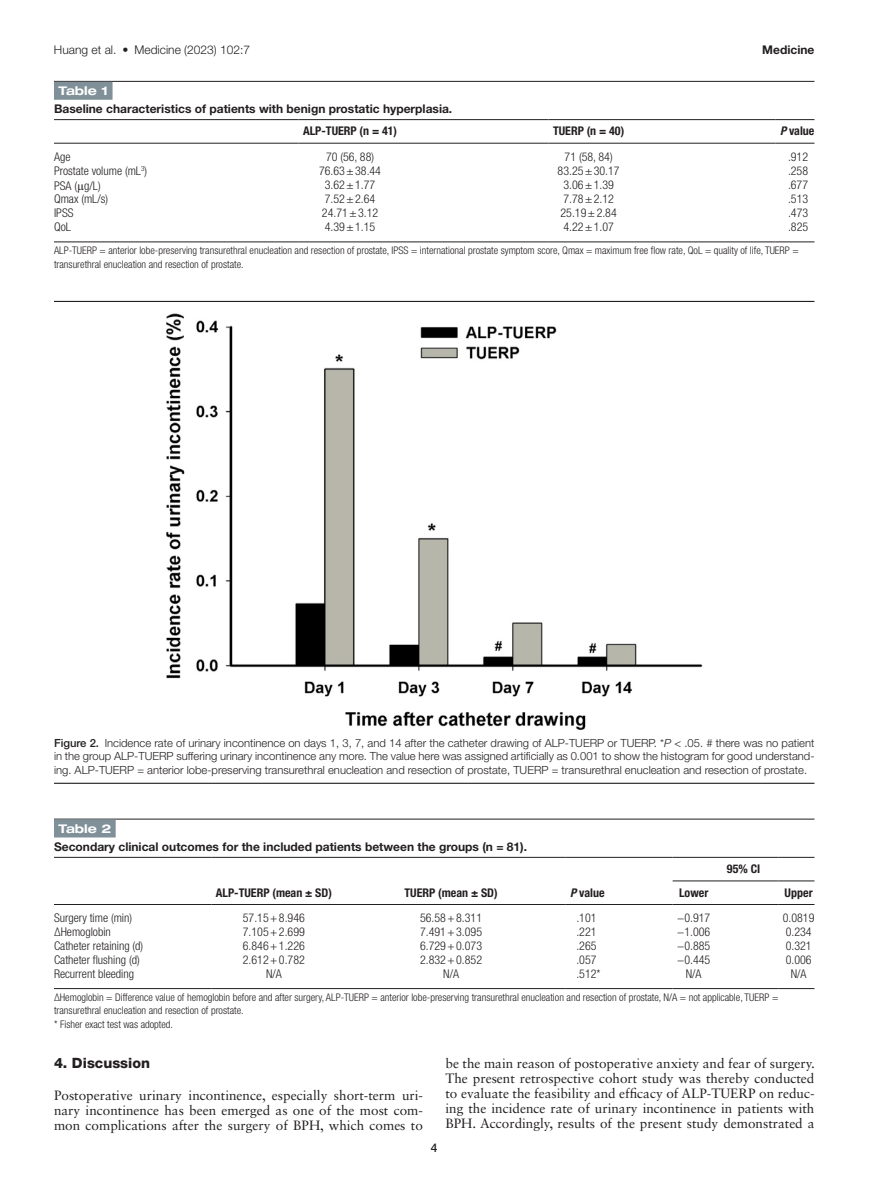
<style>
.page{position:relative;width:891px;height:1188px;background:#fff}
.page>*{position:absolute;margin:0;border:0;box-sizing:border-box;transform-origin:0 0}
.t1{font:800 14.25px "Helvetica Neue LT Std";color:#231f20}
.t2{font:13.5px/15px "Sabon LT Std";color:#231f20;text-align:justify}
.t3{font:300 condensed 12px "Helvetica Neue LT Std";color:#231f20}
.t4{font:700 12px "Helvetica Neue LT Std";color:#231f20}
.t5{font:700 condensed 12px "Helvetica Neue LT Std";color:#231f20}
.t6{font:300 12px "Helvetica Neue LT Std";color:#231f20}
.t7{font:700 expanded 12px "Helvetica Neue LT Std";color:#fff}
.t8{font:500 12px "Helvetica Neue LT Std";color:#231f20}
.t9{font:300 11.25px/13.5px "Helvetica Neue LT Std";color:#231f20;text-align:justify}
.t10{font:300 condensed 10.5px/13.5px "Helvetica Neue LT Std";color:#231f20}
.s1{font-style:italic}
.s2{font-family:"Gandhari Unicode";font-weight:400;font-stretch:normal}
.s3{font-weight:500}
</style>
<div class="page">
<hr style="left:54px;top:81px;width:760px;height:1px;background:#231f20">
<div style="left:54px;top:82px;width:59px;height:18px;background:#7f9098"></div>
<hr style="left:54px;top:119px;width:245px;height:1px;background:#231f20">
<hr style="left:54px;top:143px;width:245px;height:1px;background:#231f20">
<hr style="left:299px;top:119px;width:250px;height:1px;background:#231f20">
<hr style="left:299px;top:143px;width:250px;height:1px;background:#231f20">
<hr style="left:549px;top:119px;width:227px;height:1px;background:#231f20">
<hr style="left:549px;top:143px;width:227px;height:1px;background:#231f20">
<hr style="left:776px;top:119px;width:39px;height:1px;background:#231f20">
<hr style="left:776px;top:143px;width:39px;height:1px;background:#231f20">
<hr style="left:54px;top:242px;width:245px;height:1px;background:#231f20">
<hr style="left:299px;top:242px;width:250px;height:1px;background:#231f20">
<hr style="left:549px;top:242px;width:227px;height:1px;background:#231f20">
<hr style="left:776px;top:242px;width:39px;height:1px;background:#231f20">
<img style="left:166px;top:313px;width:537px;height:417px">
<hr style="left:54px;top:301px;width:760px;height:1px;background:#231f20">
<hr style="left:54px;top:783px;width:760px;height:1px;background:#231f20">
<hr style="left:54px;top:819px;width:760px;height:1px;background:#231f20">
<div style="left:54px;top:819px;width:62px;height:18px;background:#7f9098"></div>
<hr style="left:54px;top:857px;width:157px;height:1px;background:#231f20">
<hr style="left:54px;top:904px;width:157px;height:1px;background:#231f20">
<hr style="left:211px;top:857px;width:189px;height:1px;background:#231f20">
<hr style="left:211px;top:904px;width:189px;height:1px;background:#231f20">
<hr style="left:400px;top:857px;width:166px;height:1px;background:#231f20">
<hr style="left:400px;top:904px;width:166px;height:1px;background:#231f20">
<hr style="left:566px;top:857px;width:107px;height:1px;background:#231f20">
<hr style="left:566px;top:904px;width:107px;height:1px;background:#231f20">
<hr style="left:673px;top:857px;width:105px;height:1px;background:#231f20">
<hr style="left:778px;top:857px;width:37px;height:1px;background:#231f20">
<hr style="left:673px;top:881px;width:105px;height:1px;background:#231f20">
<hr style="left:673px;top:904px;width:105px;height:1px;background:#231f20">
<hr style="left:778px;top:881px;width:37px;height:1px;background:#231f20">
<hr style="left:778px;top:904px;width:37px;height:1px;background:#231f20">
<hr style="left:54px;top:988px;width:157px;height:1px;background:#231f20">
<hr style="left:211px;top:988px;width:189px;height:1px;background:#231f20">
<hr style="left:400px;top:988px;width:166px;height:1px;background:#231f20">
<hr style="left:566px;top:988px;width:107px;height:1px;background:#231f20">
<hr style="left:673px;top:988px;width:105px;height:1px;background:#231f20">
<hr style="left:778px;top:988px;width:37px;height:1px;background:#231f20">
<p class="t6" style="left:54px;top:42px;width:198px">Huang et al. • Medicine (2023) 102:7</p>
<p class="t4" style="left:762px;top:42px;width:54px">Medicine</p>
<p class="t7" style="left:58px;top:83px;width:51px">Table 1</p>
<p class="t4" style="left:54px;top:102px;width:400px">Baseline characteristics of patients with benign prostatic hyperplasia.</p>
<p class="t5" style="left:303px;top:124px;width:96px">ALP-TUERP (n = 41)</p>
<p class="t5" style="left:553px;top:124px;width:73px">TUERP (n = 40)</p>
<p class="t5" style="left:780px;top:124px;width:36px"><span class="s1">P</span> value</p>
<p class="t3" style="left:54px;top:150px;width:18px">Age</p>
<p class="t3" style="left:326px;top:150px;width:50px">70 (56, 88)</p>
<p class="t3" style="left:565px;top:150px;width:50px">71 (58, 84)</p>
<p class="t3" style="left:788px;top:150px;width:22px">.912</p>
<p class="t3" style="left:54px;top:164px;width:95px">Prostate volume (mL<sup>3</sup>)</p>
<p class="t3" style="left:319px;top:164px;width:64px">76.63±38.44</p>
<p class="t3" style="left:558px;top:164px;width:64px">83.25±30.17</p>
<p class="t3" style="left:788px;top:164px;width:22px">.258</p>
<p class="t3" style="left:54px;top:178px;width:48px">PSA (<span class="s2">μ</span>g/L)</p>
<p class="t3" style="left:325px;top:178px;width:52px">3.62±1.77</p>
<p class="t3" style="left:563px;top:178px;width:52px">3.06±1.39</p>
<p class="t3" style="left:788px;top:178px;width:22px">.677</p>
<p class="t3" style="left:54px;top:192px;width:56px">Qmax (mL/s)</p>
<p class="t3" style="left:325px;top:192px;width:52px">7.52±2.64</p>
<p class="t3" style="left:563px;top:192px;width:52px">7.78±2.12</p>
<p class="t3" style="left:788px;top:192px;width:22px">.513</p>
<p class="t3" style="left:54px;top:206px;width:21px">IPSS</p>
<p class="t3" style="left:322px;top:206px;width:58px">24.71±3.12</p>
<p class="t3" style="left:561px;top:206px;width:58px">25.19±2.84</p>
<p class="t3" style="left:788px;top:206px;width:22px">.473</p>
<p class="t3" style="left:54px;top:220px;width:18px">QoL</p>
<p class="t3" style="left:325px;top:220px;width:52px">4.39±1.15</p>
<p class="t3" style="left:563px;top:220px;width:52px">4.22±1.07</p>
<p class="t3" style="left:788px;top:220px;width:22px">.825</p>
<p class="t10" style="left:54px;top:244px;width:746px">ALP-TUERP = anterior lobe-preserving transurethral enucleation and resection of prostate, IPSS = international prostate symptom score, Qmax = maximum free flow rate, QoL = quality of life, TUERP = transurethral enucleation and resection of prostate.</p>
<p class="t9" style="left:54px;top:736px;width:762px"><span class="s3">Figure 2.</span> Incidence rate of urinary incontinence on days 1, 3, 7, and 14 after the catheter drawing of ALP-TUERP or TUERP. *<span class="s1">P</span> &lt; .05. # there was no patient in the group ALP-TUERP suffering urinary incontinence any more. The value here was assigned artificially as 0.001 to show the histogram for good understand&shy;ing. ALP-TUERP = anterior lobe-preserving transurethral enucleation and resection of prostate, TUERP = transurethral enucleation and resection of prostate.</p>
<p class="t7" style="left:58px;top:821px;width:54px">Table 2</p>
<p class="t4" style="left:54px;top:839px;width:475px">Secondary clinical outcomes for the included patients between the groups (n = 81).</p>
<p class="t5" style="left:216px;top:885px;width:118px">ALP-TUERP (mean ± SD)</p>
<p class="t5" style="left:405px;top:885px;width:95px">TUERP (mean ± SD)</p>
<p class="t5" style="left:570px;top:885px;width:36px"><span class="s1">P</span> value</p>
<p class="t5" style="left:727px;top:862px;width:35px">95% CI</p>
<p class="t5" style="left:679px;top:885px;width:31px">Lower</p>
<p class="t5" style="left:785px;top:885px;width:30px">Upper</p>
<p class="t3" style="left:54px;top:911px;width:80px">Surgery time (min)</p>
<p class="t3" style="left:243px;top:911px;width:64px">57.15+8.946</p>
<p class="t3" style="left:420px;top:911px;width:64px">56.58+8.311</p>
<p class="t3" style="left:576px;top:911px;width:22px">.101</p>
<p class="t3" style="left:677px;top:911px;width:35px">−0.917</p>
<p class="t3" style="left:783px;top:911px;width:33px">0.0819</p>
<p class="t3" style="left:54px;top:925px;width:58px">∆Hemoglobin</p>
<p class="t3" style="left:243px;top:925px;width:64px">7.105+2.699</p>
<p class="t3" style="left:420px;top:925px;width:64px">7.491+3.095</p>
<p class="t3" style="left:576px;top:925px;width:22px">.221</p>
<p class="t3" style="left:677px;top:925px;width:35px">−1.006</p>
<p class="t3" style="left:786px;top:925px;width:27px">0.234</p>
<p class="t3" style="left:54px;top:939px;width:91px">Catheter retaining (d)</p>
<p class="t3" style="left:243px;top:939px;width:64px">6.846+1.226</p>
<p class="t3" style="left:420px;top:939px;width:64px">6.729+0.073</p>
<p class="t3" style="left:576px;top:939px;width:22px">.265</p>
<p class="t3" style="left:677px;top:939px;width:35px">−0.885</p>
<p class="t3" style="left:786px;top:939px;width:27px">0.321</p>
<p class="t3" style="left:54px;top:953px;width:87px">Catheter flushing (d)</p>
<p class="t3" style="left:243px;top:953px;width:64px">2.612+0.782</p>
<p class="t3" style="left:420px;top:953px;width:64px">2.832+0.852</p>
<p class="t3" style="left:576px;top:953px;width:22px">.057</p>
<p class="t3" style="left:677px;top:953px;width:35px">−0.445</p>
<p class="t3" style="left:786px;top:953px;width:27px">0.006</p>
<p class="t3" style="left:54px;top:967px;width:82px">Recurrent bleeding</p>
<p class="t3" style="left:266px;top:967px;width:17px">N/A</p>
<p class="t3" style="left:443px;top:967px;width:17px">N/A</p>
<p class="t3" style="left:576px;top:967px;width:26px">.512*</p>
<p class="t3" style="left:686px;top:967px;width:17px">N/A</p>
<p class="t3" style="left:791px;top:967px;width:17px">N/A</p>
<p class="t10" style="left:54px;top:990px;width:726px">∆Hemoglobin = Difference value of hemoglobin before and after surgery, ALP-TUERP = anterior lobe-preserving transurethral enucleation and resection of prostate, N/A = not applicable, TUERP = transurethral enucleation and resection of prostate.<br>* Fisher exact test was adopted.</p>
<h1 class="t1" style="left:54px;top:1055px;width:98px">4. Discussion</h1>
<p class="t2" style="left:54px;top:1087px;width:371px">Postoperative urinary incontinence, especially short-term uri&shy;nary incontinence has been emerged as one of the most com&shy;mon complications after the surgery of BPH, which comes to</p>
<p class="t8" style="left:431px;top:1140px;width:8px">4</p>
<p class="t2" style="left:446px;top:1056px;width:371px">be the main reason of postoperative anxiety and fear of surgery.<br>The present retrospective cohort study was thereby conducted to evaluate the feasibility and efficacy of ALP-TUERP on reduc&shy;ing the incidence rate of urinary incontinence in patients with BPH. Accordingly, results of the present study demonstrated a</p>
</div>
